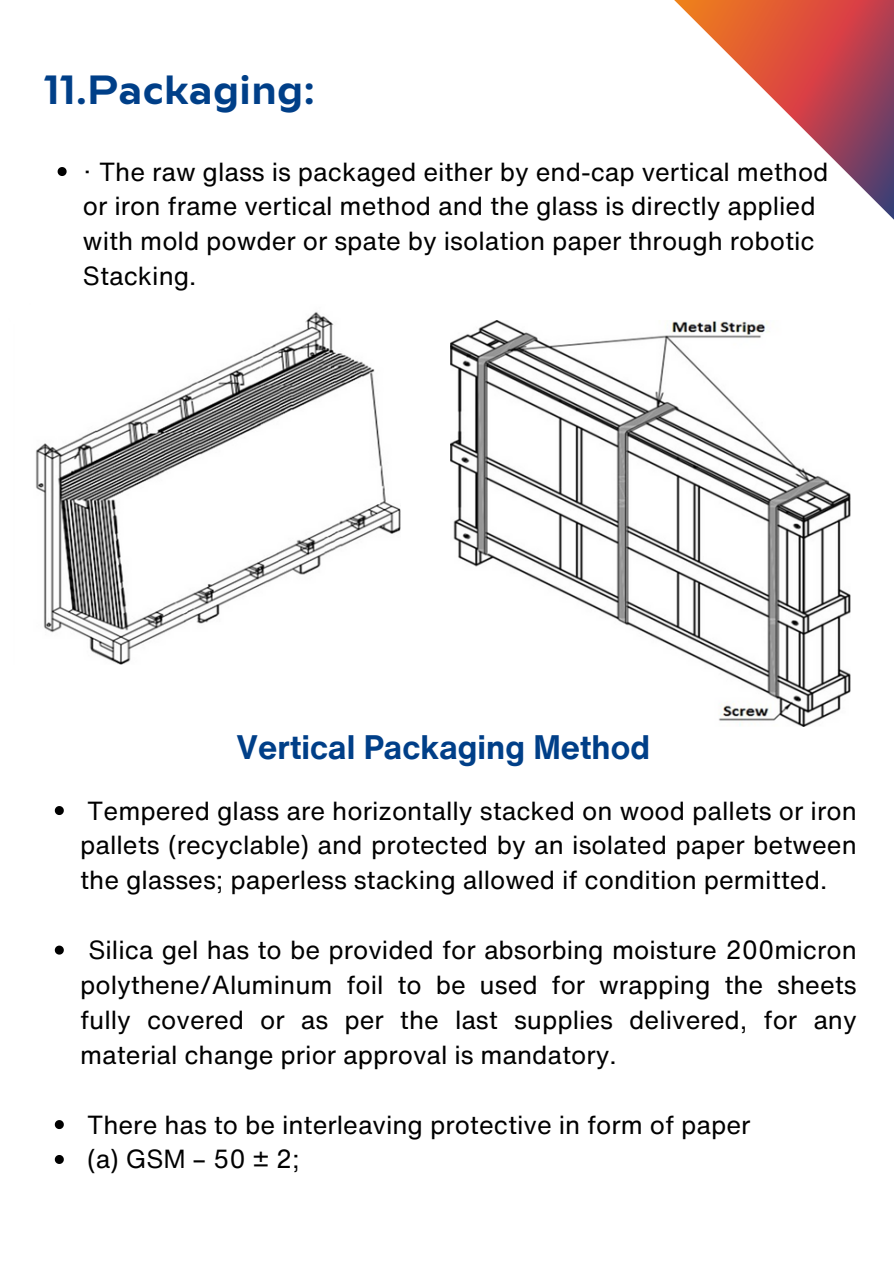
<style>
.page{position:relative;width:894px;height:1264px;background:#fff}
.page>*{position:absolute;margin:0;border:0;box-sizing:border-box;transform-origin:0 0}
.t1{font:700 37.5px "Bw Aleta No 20 DEMO";letter-spacing:.01em;color:#003f88}
.t2{font:700 33.15px "Helvetica Now Text";color:#003f88}
.t3{font:25.5px/34.8px "Helvetica Now Text";color:#000;text-align:justify}
</style>
<div class="page">
<svg style="left:674px;top:0;width:219px;height:219px"></svg>
<img style="left:36px;top:312px;width:364px;height:352px">
<img style="left:450px;top:321px;width:399px;height:406px">
<svg style="left:58px;top:167px;width:9px;height:9px"></svg>
<svg style="left:55px;top:806px;width:9px;height:9px"></svg>
<svg style="left:55px;top:945px;width:9px;height:9px"></svg>
<svg style="left:55px;top:1120px;width:9px;height:9px"></svg>
<svg style="left:55px;top:1155px;width:9px;height:8px"></svg>
<p class="t1" style="left:44px;top:67px;width:272px">11.Packaging:</p>
<p class="t3" style="left:83px;top:153px;width:747px;text-align:left">· The raw glass is packaged either by end-cap vertical method or iron frame vertical method and the glass is directly applied with mold powder or spate by isolation paper through robotic Stacking.</p>
<p class="t2" style="left:236px;top:722px;width:415px">Vertical Packaging Method</p>
<h2 class="t3" style="left:80px;top:792px;width:777px">Tempered glass are horizontally stacked on wood pallets or iron pallets (recyclable) and protected by an isolated paper between the glasses; paperless stacking allowed if condition permitted.</h2>
<p class="t3" style="left:80px;top:932px;width:778px;text-indent:8px">Silica gel has to be provided for absorbing moisture 200micron polythene/Aluminum foil to be used for wrapping the sheets fully covered or as per the last supplies delivered, for any material change prior approval is mandatory.</p>
<p class="t3" style="left:87px;top:1106px;width:664px">There has to be interleaving protective in form of paper</p>
<p class="t3" style="left:87px;top:1141px;width:214px">(a) GSM – 50 ± 2;</p>
</div>
